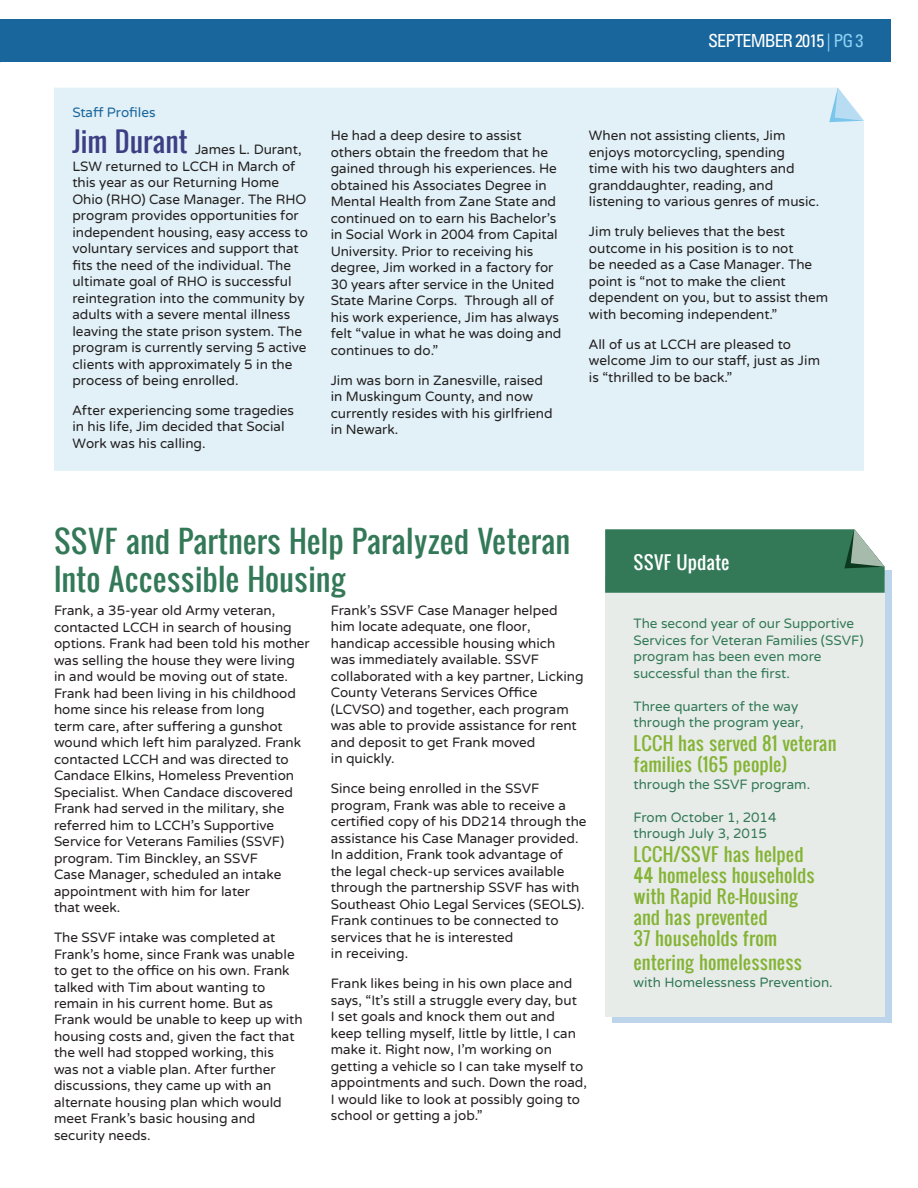
<style>
.page{position:relative;width:918px;height:1188px;background:#fff}
.page>*{position:absolute;margin:0;border:0;box-sizing:border-box;transform-origin:0 0}
.t1{font:30px/37.5px "Oswald";color:#337958}
.t2{font:18px/21px "Oswald";color:#84b335}
.t3{font:condensed 18px "Univers LT Std";letter-spacing:-.05em;color:#fff}
.t4{font:18px "Oswald";color:#fff}
.t5{font:13.5px/16.5px "Varela Round";color:#231f20}
.t6{font:13.5px/16.5px "Varela Round";color:#337958}
.t7{font:13.5px "Varela Round";letter-spacing:-.005em;color:#19669d}
.s1{font-family:"Oswald";font-size:27px;color:#3d3f84}
.s2{color:#8ad0f3}
</style>
<div class="page">
<div style="left:0;top:19px;width:891px;height:43px;background:#19669d"></div>
<div style="left:54px;top:88px;width:810px;height:383px;background:#e1f1f7"></div>
<div style="left:612px;top:571px;width:279px;height:452px;background:#bcd5ea"></div>
<div style="left:605px;top:575px;width:280px;height:442px;background:#e8ece8"></div>
<svg style="left:605px;top:529px;width:280px;height:64px;background:#3e7f60"></svg>
<p class="t7" style="left:72px;top:105px;width:85px">Staff Profiles</p>
<p class="t5" style="left:72px;top:142px;width:237px"><span class="s1">Jim Durant</span> James L. Durant, LSW returned to LCCH in March of this year as our Returning Home Ohio (RHO) Case Manager. The RHO program provides opportunities for independent housing, easy access to voluntary services and support that fits the need of the individual. The ultimate goal of RHO is successful reintegration into the community by adults with a severe mental illness leaving the state prison system. The program is currently serving 5 active clients with approximately 5 in the process of being enrolled.</p>
<p class="t5" style="left:72px;top:402px;width:223px">After experiencing some tragedies in his life, Jim decided that Social<br>Work was his calling.</p>
<p class="t5" style="left:331px;top:128px;width:232px">He had a deep desire to assist others obtain the freedom that he gained through his experiences. He obtained his Associates Degree in<br>Mental Health from Zane State and continued on to earn his Bachelor’s in Social Work in 2004 from Capital<br>University. Prior to receiving his degree, Jim worked in a factory for<br>30 years after service in the United<br>State Marine Corps. Through all of his work experience, Jim has always felt “value in what he was doing and continues to do.”</p>
<p class="t5" style="left:331px;top:372px;width:224px">Jim was born in Zanesville, raised in Muskingum County, and now currently resides with his girlfriend in Newark.</p>
<h2 class="t3" style="left:708px;top:30px;width:157px">SEPTEMBER 2015 <span class="s2">| PG 3</span></h2>
<p class="t5" style="left:589px;top:128px;width:232px">When not assisting clients, Jim enjoys motorcycling, spending<br>time with his two daughters and granddaughter, reading, and listening to various genres of music.</p>
<p class="t5" style="left:589px;top:224px;width:241px">Jim truly believes that the best outcome in his position is to not<br>be needed as a Case Manager. The point is “not to make the client dependent on you, but to assist them with becoming independent.”</p>
<p class="t5" style="left:589px;top:336px;width:233px">All of us at LCCH are pleased to welcome Jim to our staff, just as Jim is “thrilled to be back.”</p>
<h1 class="t1" style="left:54px;top:522px;width:518px">SSVF and Partners Help Paralyzed Veteran<br>Into Accessible Housing</h1>
<p class="t5" style="left:54px;top:603px;width:257px">Frank, a 35-year old Army veteran, contacted LCCH in search of housing options. Frank had been told his mother was selling the house they were living in and would be moving out of state.<br>Frank had been living in his childhood home since his release from long<br>term care, after suffering a gunshot wound which left him paralyzed. Frank contacted LCCH and was directed to Candace Elkins, Homeless Prevention Specialist. When Candace discovered Frank had served in the military, she referred him to LCCH’s Supportive Service for Veterans Families (SSVF) program. Tim Binckley, an SSVF<br>Case Manager, scheduled an intake appointment with him for later<br>that week.</p>
<p class="t5" style="left:54px;top:929px;width:250px">The SSVF intake was completed at<br>Frank’s home, since Frank was unable to get to the office on his own. Frank talked with Tim about wanting to remain in his current home. But as<br>Frank would be unable to keep up with housing costs and, given the fact that the well had stopped working, this<br>was not a viable plan. After further discussions, they came up with an alternate housing plan which would meet Frank’s basic housing and security needs.</p>
<p class="t5" style="left:331px;top:602px;width:254px">Frank’s SSVF Case Manager helped him locate adequate, one floor, handicap accessible housing which<br>was immediately available. SSVF collaborated with a key partner, Licking<br>County Veterans Services Office (LCVSO) and together, each program was able to provide assistance for rent and deposit to get Frank moved<br>in quickly.</p>
<p class="t5" style="left:331px;top:781px;width:257px">Since being enrolled in the SSVF program, Frank was able to receive a certified copy of his DD214 through the assistance his Case Manager provided.<br>In addition, Frank took advantage of the legal check-up services available through the partnership SSVF has with Southeast Ohio Legal Services (SEOLS).<br>Frank continues to be connected to services that he is interested<br>in receiving.</p>
<p class="t5" style="left:331px;top:976px;width:258px">Frank likes being in his own place and says, “It’s still a struggle every day, but<br>I set goals and knock them out and keep telling myself, little by little, I can make it. Right now, I’m working on getting a vehicle so I can take myself to appointments and such. Down the road, I would like to look at possibly going to school or getting a job.”</p>
<h2 class="t4" style="left:634px;top:549px;width:98px">SSVF Update</h2>
<p class="t6" style="left:634px;top:616px;width:232px">The second year of our Supportive<br>Services for Veteran Families (SSVF) program has been even more successful than the first.</p>
<p class="t6" style="left:634px;top:698px;width:172px">Three quarters of the way through the program year,</p>
<h2 class="t2" style="left:634px;top:732px;width:204px">LCCH has served 81 veteran families (165 people)</h2>
<p class="t6" style="left:634px;top:776px;width:178px">through the SSVF program.</p>
<p class="t6" style="left:634px;top:809px;width:145px">From October 1, 2014 through July 3, 2015</p>
<h2 class="t2" style="left:634px;top:843px;width:183px">LCCH/SSVF has helped<br>44 homeless households with Rapid Re-Housing and has prevented<br>37 households from</h2>
<h2 class="t2" style="left:634px;top:951px;width:170px">entering homelessness</h2>
<p class="t6" style="left:634px;top:974px;width:201px">with Homelessness Prevention.</p>
</div>
